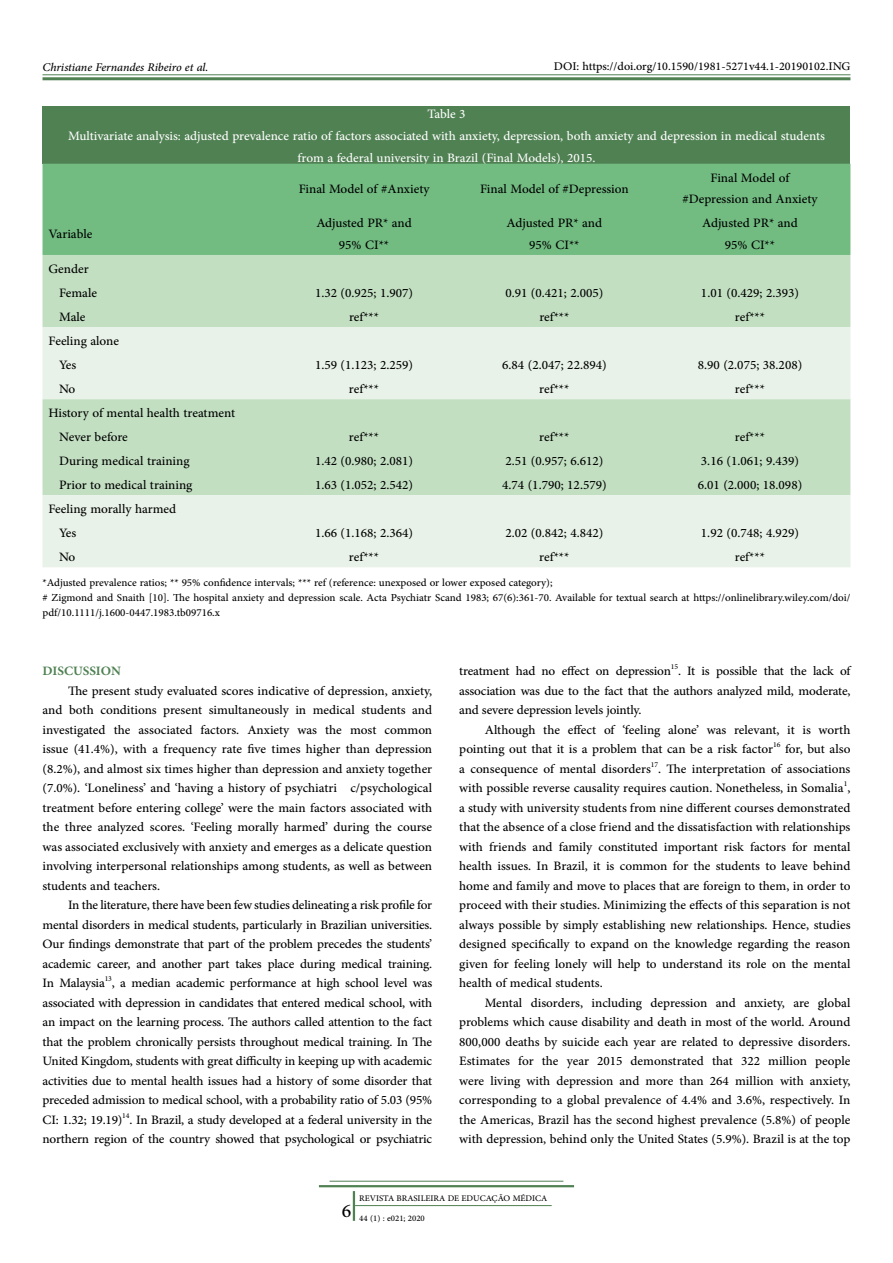
<style>
.page{position:relative;width:893px;height:1263px;background:#fff}
.page>*{position:absolute;margin:0;border:0;box-sizing:border-box;transform-origin:0 0}
.t1{font:27px "Adobe Arabic";color:#000}
.t2{font:18px/19.5px "Adobe Arabic";color:#000;text-align:center}
.t3{font:18px/21.6px "Adobe Arabic";color:#fff;text-align:center}
.t4{font:700 18px "Adobe Arabic";color:#508153}
.t5{font:16.5px "Adobe Arabic";color:#000}
.t6{font:italic 16.5px "Adobe Arabic";letter-spacing:-.005em;color:#000}
.t7{font:15px/15px "Adobe Arabic";color:#000}
.t8{font:12px "Adobe Arabic";color:#000}
.t9{font:12px "Adobe Arabic";color:#000}
</style>
<div class="page">
<div style="left:43px;top:106px;width:807px;height:58px;background:#508153"></div>
<div style="left:43px;top:164px;width:807px;height:91px;background:#72bc82"></div>
<div style="left:43px;top:255px;width:807px;height:72px;background:#c2dfc2"></div>
<svg style="left:43px;top:327px;width:807px;height:240px;background:#d8ead8"></svg>
<hr style="left:43px;top:74px;width:807px;height:1px;background:#508153">
<hr style="left:43px;top:77px;width:807px;height:3px;background:#508153">
<hr style="left:330px;top:1181px;width:233px;height:1px;background:#508153">
<hr style="left:319px;top:1185px;width:255px;height:2px;background:#508153">
<hr style="left:353px;top:1191px;width:2px;height:30px;background:#508153">
<hr style="left:355px;top:1205px;width:197px;height:1px;background:#508153">
<p class="t6" style="left:43px;top:55px;width:167px">Christiane Fernandes Ribeiro et al.</p>
<p class="t5" style="left:554px;top:55px;width:298px">DOI: https://doi.org/10.1590/1981-5271v44.1-20190102.ING</p>
<p class="t3" style="left:68px;top:101px;width:758px">Table 3<br>Multivariate analysis: adjusted prevalence ratio of factors associated with anxiety, depression, both anxiety and depression in medical students from a federal university in Brazil (Final Models), 2015.</p>
<p class="t2" style="left:299px;top:177px;width:132px">Final Model of #Anxiety</p>
<p class="t2" style="left:480px;top:177px;width:150px">Final Model of #Depression</p>
<p class="t2" style="left:682px;top:165px;width:137px;line-height:21.6px">Final Model of #Depression and Anxiety</p>
<p class="t2" style="left:49px;top:222px;width:45px">Variable</p>
<p class="t2" style="left:316px;top:210px;width:97px;line-height:21.6px">Adjusted PR* and<br>95% CI**</p>
<p class="t2" style="left:507px;top:210px;width:97px;line-height:21.6px">Adjusted PR* and<br>95% CI**</p>
<p class="t2" style="left:702px;top:210px;width:97px;line-height:21.6px">Adjusted PR* and<br>95% CI**</p>
<p class="t2" style="left:49px;top:255px;width:50px;line-height:24px">Gender<br>Female</p>
<p class="t2" style="left:315px;top:281px;width:100px">1.32 (0.925; 1.907)</p>
<p class="t2" style="left:505px;top:281px;width:100px">0.91 (0.421; 2.005)</p>
<p class="t2" style="left:701px;top:281px;width:100px">1.01 (0.429; 2.393)</p>
<p class="t2" style="left:59px;top:305px;width:28px">Male</p>
<p class="t2" style="left:349px;top:305px;width:32px">ref***</p>
<p class="t2" style="left:539px;top:305px;width:32px">ref***</p>
<p class="t2" style="left:735px;top:305px;width:32px">ref***</p>
<p class="t2" style="left:59px;top:327px;width:62px;line-height:24px;text-align:left;text-indent:-11px">Feeling alone<br>Yes</p>
<p class="t2" style="left:315px;top:353px;width:100px">1.59 (1.123; 2.259)</p>
<p class="t2" style="left:502px;top:353px;width:106px">6.84 (2.047; 22.894)</p>
<p class="t2" style="left:698px;top:353px;width:106px">8.90 (2.075; 38.208)</p>
<p class="t2" style="left:59px;top:377px;width:18px">No</p>
<p class="t2" style="left:349px;top:377px;width:32px">ref***</p>
<p class="t2" style="left:539px;top:377px;width:32px">ref***</p>
<p class="t2" style="left:735px;top:377px;width:32px">ref***</p>
<p class="t2" style="left:59px;top:399px;width:178px;line-height:24px;text-align:left;text-indent:-11px">History of mental health treatment<br>Never before</p>
<p class="t2" style="left:349px;top:425px;width:32px">ref***</p>
<p class="t2" style="left:539px;top:425px;width:32px">ref***</p>
<p class="t2" style="left:735px;top:425px;width:32px">ref***</p>
<p class="t2" style="left:59px;top:449px;width:132px">During medical training</p>
<p class="t2" style="left:315px;top:449px;width:100px">1.42 (0.980; 2.081)</p>
<p class="t2" style="left:505px;top:449px;width:100px">2.51 (0.957; 6.612)</p>
<p class="t2" style="left:701px;top:449px;width:100px">3.16 (1.061; 9.439)</p>
<p class="t2" style="left:59px;top:473px;width:135px">Prior to medical training</p>
<p class="t2" style="left:315px;top:473px;width:100px">1.63 (1.052; 2.542)</p>
<p class="t2" style="left:502px;top:473px;width:106px">4.74 (1.790; 12.579)</p>
<p class="t2" style="left:698px;top:473px;width:106px">6.01 (2.000; 18.098)</p>
<p class="t2" style="left:59px;top:495px;width:119px;line-height:24px;text-align:left;text-indent:-11px">Feeling morally harmed<br>Yes</p>
<p class="t2" style="left:315px;top:521px;width:100px">1.66 (1.168; 2.364)</p>
<p class="t2" style="left:505px;top:521px;width:100px">2.02 (0.842; 4.842)</p>
<p class="t2" style="left:701px;top:521px;width:100px">1.92 (0.748; 4.929)</p>
<p class="t2" style="left:59px;top:545px;width:18px">No</p>
<p class="t2" style="left:349px;top:545px;width:32px">ref***</p>
<p class="t2" style="left:539px;top:545px;width:32px">ref***</p>
<p class="t2" style="left:735px;top:545px;width:32px">ref***</p>
<p class="t7" style="left:43px;top:573px;width:809px">*Adjusted prevalence ratios; ** 95% confidence intervals; *** ref (reference: unexposed or lower exposed category);<br># Zigmond and Snaith [10]. The hospital anxiety and depression scale. Acta Psychiatr Scand 1983; 67(6):361-70. Available for textual search at https://onlinelibrary.wiley.com/doi/ pdf/10.1111/j.1600-0447.1983.tb09716.x</p>
<p class="t4" style="left:43px;top:659px;width:80px">DISCUSSION</p>
<p class="t2" style="left:43px;top:679px;width:391px;text-align:justify;text-indent:26px">The present study evaluated scores indicative of depression, anxiety, and both conditions present simultaneously in medical students and investigated the associated factors. Anxiety was the most common issue (41.4%), with a frequency rate five times higher than depression (8.2%), and almost six times higher than depression and anxiety together (7.0%). ‘Loneliness’ and ‘having a history of psychiatri c/psychological treatment before entering college’ were the main factors associated with the three analyzed scores. ‘Feeling morally harmed’ during the course was associated exclusively with anxiety and emerges as a delicate question involving interpersonal relationships among students, as well as between students and teachers.</p>
<p class="t2" style="left:43px;top:893px;width:391px;text-align:justify;text-indent:26px">In the literature, there have been few studies delineating a risk profile for mental disorders in medical students, particularly in Brazilian universities.<br>Our findings demonstrate that part of the problem precedes the students’ academic career, and another part takes place during medical training.<br>In Malaysia<sup>13</sup>, a median academic performance at high school level was associated with depression in candidates that entered medical school, with an impact on the learning process. The authors called attention to the fact that the problem chronically persists throughout medical training. In The United Kingdom, students with great difficulty in keeping up with academic activities due to mental health issues had a history of some disorder that preceded admission to medical school, with a probability ratio of 5.03 (95% CI: 1.32; 19.19)<sup>14</sup>. In Brazil, a study developed at a federal university in the northern region of the country showed that psychological or psychiatric</p>
<p class="t2" style="left:459px;top:659px;width:393px;text-align:justify">treatment had no effect on depression<sup>15</sup>. It is possible that the lack of association was due to the fact that the authors analyzed mild, moderate, and severe depression levels jointly.</p>
<p class="t2" style="left:459px;top:718px;width:393px;text-align:justify;text-indent:26px">Although the effect of ‘feeling alone’ was relevant, it is worth pointing out that it is a problem that can be a risk factor<sup>16</sup> for, but also a consequence of mental disorders<sup>17</sup>. The interpretation of associations with possible reverse causality requires caution. Nonetheless, in Somalia<sup>1</sup>, a study with university students from nine different courses demonstrated that the absence of a close friend and the dissatisfaction with relationships with friends and family constituted important risk factors for mental health issues. In Brazil, it is common for the students to leave behind home and family and move to places that are foreign to them, in order to proceed with their studies. Minimizing the effects of this separation is not always possible by simply establishing new relationships. Hence, studies designed specifically to expand on the knowledge regarding the reason given for feeling lonely will help to understand its role on the mental health of medical students.</p>
<p class="t2" style="left:459px;top:991px;width:393px;text-align:justify;text-indent:26px">Mental disorders, including depression and anxiety, are global problems which cause disability and death in most of the world. Around 800,000 deaths by suicide each year are related to depressive disorders.<br>Estimates for the year 2015 demonstrated that 322 million people were living with depression and more than 264 million with anxiety, corresponding to a global prevalence of 4.4% and 3.6%, respectively. In the Americas, Brazil has the second highest prevalence (5.8%) of people with depression, behind only the United States (5.9%). Brazil is at the top</p>
<h1 class="t1" style="left:342px;top:1192px;width:11px">6</h1>
<p class="t8" style="left:359px;top:1189px;width:189px">REVISTA BRASILEIRA DE EDUCAÇÃO MÉDICA</p>
<p class="t9" style="left:359px;top:1209px;width:67px">44 (1) : e021; 2020</p>
</div>
